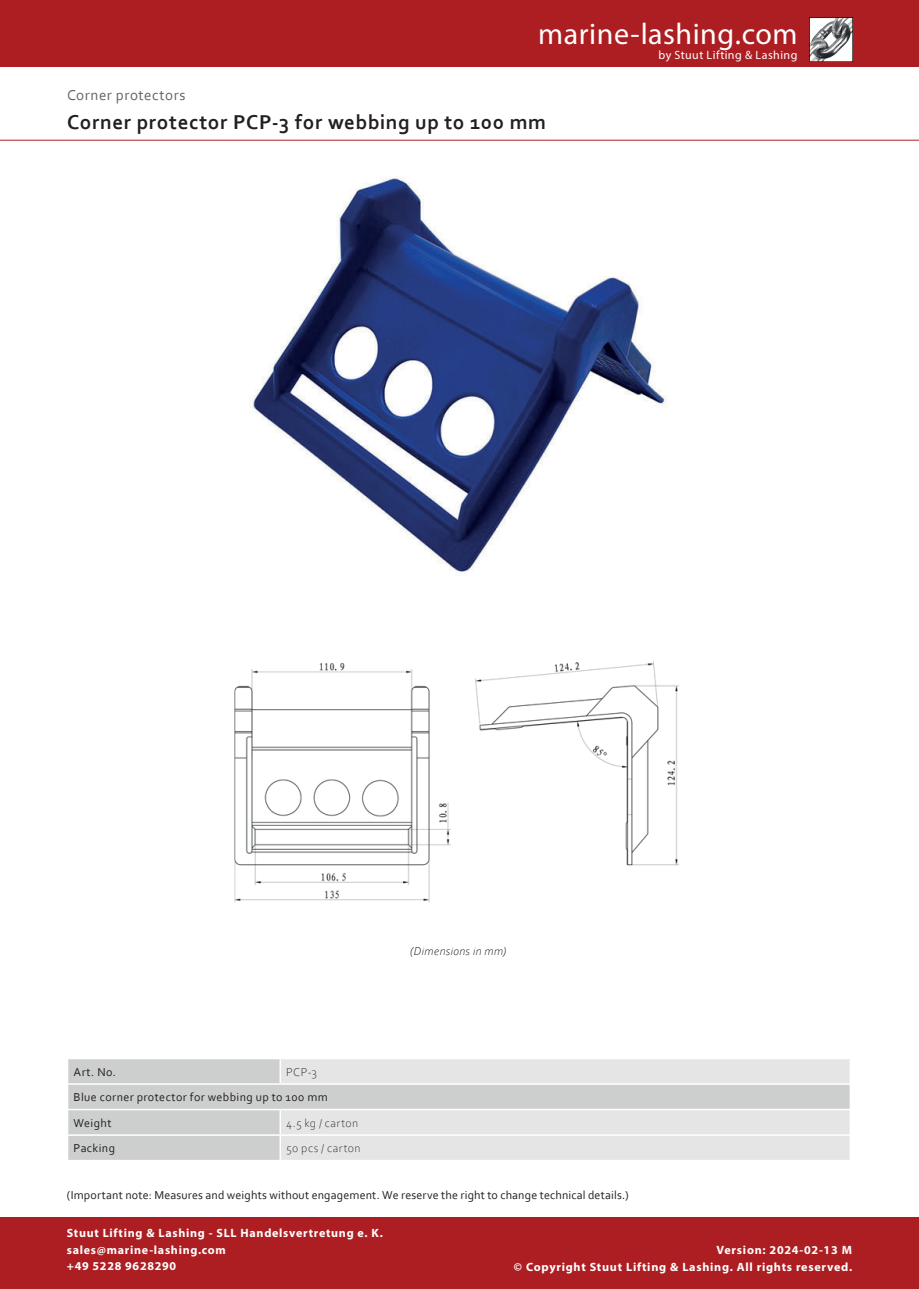
<style>
.page{position:relative;width:919px;height:1289px;background:#fff}
.page>*{position:absolute;margin:0;border:0;box-sizing:border-box;transform-origin:0 0}
.t1{font:30px "Myriad Pro";letter-spacing:.015em;color:#fff}
.t2{font:700 21px "Corbel";letter-spacing:.03em;color:#231f20}
.t3{font:15px "Corbel";letter-spacing:.035em;color:#636366}
.t4{font:12px "Corbel";letter-spacing:.02em;color:#231f20}
.t5{font:700 12px/16.5px "Myriad Pro";letter-spacing:.06em;color:#fff}
.t6{font:300 12px "Corbel";letter-spacing:.035em;color:#231f20}
.t7{font:12px "Myriad Pro";letter-spacing:.035em;color:#fff}
.t8{font:italic 300 12px "Corbel";letter-spacing:.03em;color:#07090c}
</style>
<div class="page">
<div style="left:0;top:0;width:918px;height:1288px;background:#ad1e22"></div>
<div style="left:0;top:67px;width:918px;height:1149px;background:#fff"></div>
<hr style="left:0;top:140px;width:918px;height:1px;background:#ad1e22">
<img style="left:809px;top:18px;width:43px;height:43px">
<img style="left:234px;top:177px;width:445px;height:726px">
<div style="left:68px;top:1059px;width:212px;height:100px;background:#cdcfce"></div>
<svg style="left:280px;top:1059px;width:569px;height:100px;background:#dfe0df"></svg>
<hr style="left:279px;top:1059px;width:2px;height:24px;background:#fff">
<hr style="left:67px;top:1083px;width:213px;height:1px;background:#fff">
<hr style="left:280px;top:1083px;width:571px;height:1px;background:#fff">
<hr style="left:67px;top:1108px;width:213px;height:2px;background:#fff">
<hr style="left:280px;top:1108px;width:571px;height:2px;background:#fff">
<hr style="left:279px;top:1110px;width:2px;height:24px;background:#fff">
<hr style="left:67px;top:1134px;width:213px;height:1px;background:#fff">
<hr style="left:280px;top:1134px;width:571px;height:1px;background:#fff">
<hr style="left:279px;top:1135px;width:2px;height:24px;background:#fff">
<h1 class="t1" style="left:538px;top:15px;width:261px">marine-lashing.com</h1>
<p class="t7" style="left:658px;top:48px;width:140px">by Stuut Lifting &amp; Lashing</p>
<p class="t3" style="left:67px;top:85px;width:120px">Corner protectors</p>
<p class="t2" style="left:67px;top:109px;width:480px">Corner protector PCP-3 for webbing up to 100 mm</p>
<p class="t4" style="left:74px;top:1064px;width:44px">Art. No.</p>
<p class="t6" style="left:286px;top:1063px;width:32px">PCP-3</p>
<p class="t4" style="left:74px;top:1089px;width:255px">Blue corner protector for webbing up to 100 mm</p>
<p class="t4" style="left:74px;top:1115px;width:39px">Weight</p>
<p class="t6" style="left:286px;top:1114px;width:73px">4.5 kg / carton</p>
<p class="t4" style="left:74px;top:1140px;width:43px">Packing</p>
<p class="t6" style="left:286px;top:1140px;width:76px">50 pcs / carton</p>
<p class="t8" style="left:410px;top:943px;width:97px">(Dimensions in mm)</p>
<p class="t4" style="left:67px;top:1187px;width:563px">(Important note: Measures and weights without engagement. We reserve the right to change technical details.)</p>
<p class="t5" style="left:67px;top:1224px;width:317px">Stuut Lifting &amp; Lashing - SLL Handelsvertretung e. K. sales@marine-lashing.com<br>+49 5228 9628290</p>
<p class="t5" style="left:716px;top:1241px;width:137px">Version: 2024-02-13 M</p>
<p class="t5" style="left:514px;top:1257px;width:340px">© Copyright Stuut Lifting &amp; Lashing. All rights reserved.</p>
</div>
